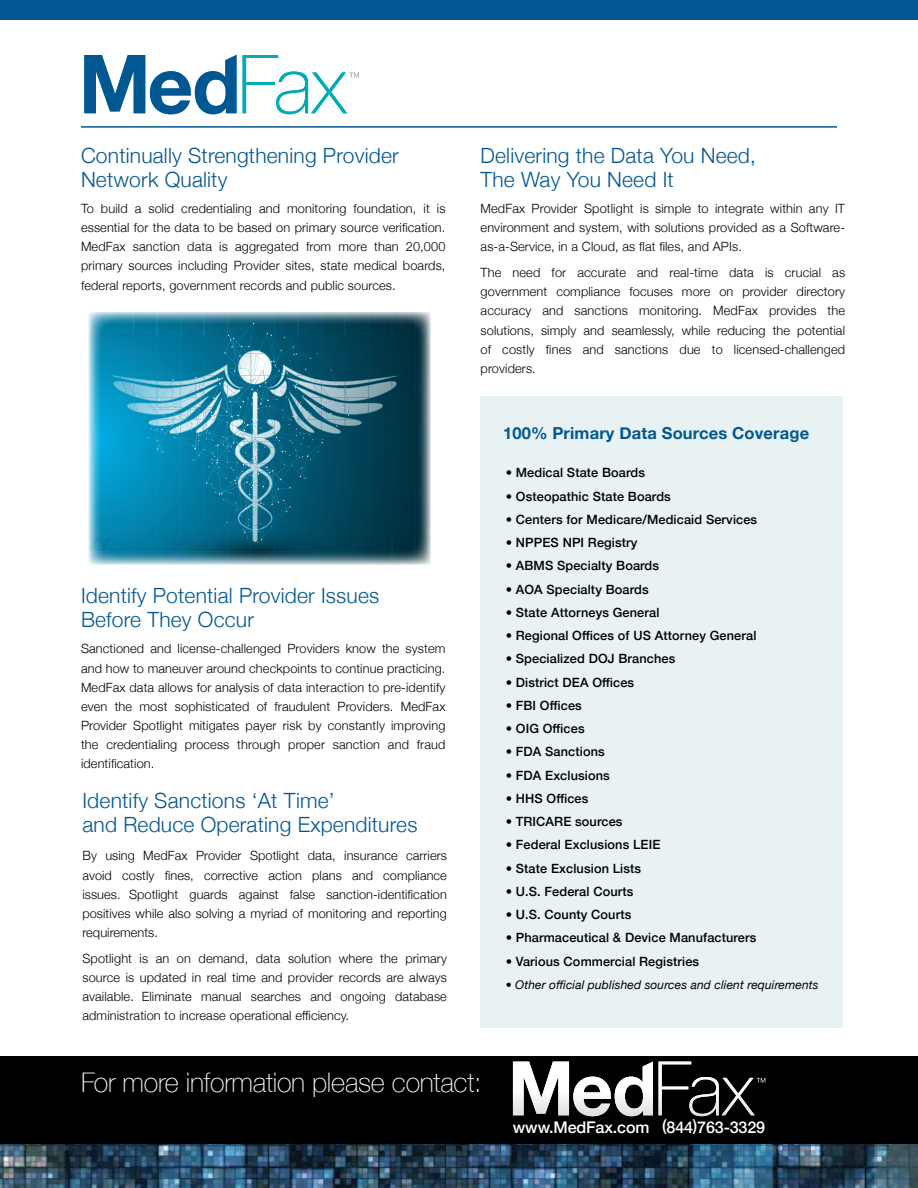
<style>
.page{position:relative;width:918px;height:1188px;background:#fff}
.page>*{position:absolute;margin:0;border:0;box-sizing:border-box;transform-origin:0 0}
.t1{font:100 27px "Helvetica Neue";letter-spacing:-.01em;color:#fff}
.t2{font:300 21px/24px "Helvetica Neue";letter-spacing:.01em;color:#005792}
.t3{font:700 16.5px "Helvetica Neue";letter-spacing:.01em;color:#005792}
.t4{font:500 16.2px "Helvetica Neue";letter-spacing:-.01em;color:#fff}
.t5{font:300 12.75px/19.2px "Helvetica Neue";letter-spacing:.01em;color:#000;text-align:justify}
.t6{font:500 12.75px "Helvetica Neue";letter-spacing:.01em;color:#000}
.t7{font:italic 12px "Helvetica Neue";letter-spacing:.01em;color:#000}
</style>
<div class="page">
<div style="left:481px;top:396px;width:362px;height:632px;background:#e8f2f3"></div>
<div style="left:0;top:0;width:918px;height:20px;background:#005792"></div>
<div style="left:0;top:1056px;width:918px;height:104px;background:#000"></div>
<img style="left:0;top:1145px;width:918px;height:43px">
<svg style="left:513px;top:1062px;width:140px;height:54px"></svg>
<svg style="left:659px;top:1062px;width:106px;height:54px"></svg>
<svg style="left:84px;top:55px;width:153px;height:59px"></svg>
<svg style="left:243px;top:55px;width:116px;height:59px"></svg>
<hr style="left:81px;top:126px;width:756px;height:2px;background:#005792">
<svg style="left:88px;top:312px;width:343px;height:253px;background:#257690"></svg>
<h2 class="t2" style="left:81px;top:142px;width:319px">Continually Strengthening Provider<br>Network Quality</h2>
<p class="t5" style="left:81px;top:198px;width:366px">To build a solid credentialing and monitoring foundation, it is essential for the data to be based on primary source verification.<br>MedFax sanction data is aggregated from more than 20,000 primary sources including Provider sites, state medical boards, federal reports, government records and public sources.</p>
<h2 class="t2" style="left:81px;top:582px;width:300px">Identify Potential Provider Issues<br>Before They Occur</h2>
<p class="t5" style="left:81px;top:638px;width:366px">Sanctioned and license-challenged Providers know the system and how to maneuver around checkpoints to continue practicing.<br>MedFax data allows for analysis of data interaction to pre-identify even the most sophisticated of fraudulent Providers. MedFax Provider Spotlight mitigates payer risk by constantly improving the credentialing process through proper sanction and fraud identification.</p>
<h2 class="t2" style="left:82px;top:787px;width:337px">Identify Sanctions ‘At Time’<br>and Reduce Operating Expenditures</h2>
<p class="t5" style="left:82px;top:845px;width:366px">By using MedFax Provider Spotlight data, insurance carriers avoid costly fines, corrective action plans and compliance issues. Spotlight guards against false sanction-identification positives while also solving a myriad of monitoring and reporting requirements.</p>
<p class="t5" style="left:82px;top:948px;width:366px">Spotlight is an on demand, data solution where the primary source is updated in real time and provider records are always available. Eliminate manual searches and ongoing database administration to increase operational efficiency.</p>
<h2 class="t2" style="left:481px;top:142px;width:277px">Delivering the Data You Need,<br>The Way You Need It</h2>
<p class="t5" style="left:481px;top:198px;width:366px">MedFax Provider Spotlight is simple to integrate within any IT environment and system, with solutions provided as a Software&shy;as-a-Service, in a Cloud, as flat files, and APIs.</p>
<p class="t5" style="left:481px;top:262px;width:366px">The need for accurate and real-time data is crucial as government compliance focuses more on provider directory accuracy and sanctions monitoring. MedFax provides the solutions, simply and seamlessly, while reducing the potential of costly fines and sanctions due to licensed-challenged providers.</p>
<p class="t3" style="left:503px;top:420px;width:308px">100% Primary Data Sources Coverage</p>
<p class="t6" style="left:506px;top:462px;width:141px">• Medical State Boards</p>
<p class="t6" style="left:506px;top:486px;width:167px">• Osteopathic State Boards</p>
<p class="t6" style="left:506px;top:509px;width:253px">• Centers for Medicare/Medicaid Services</p>
<p class="t6" style="left:506px;top:532px;width:133px">• NPPES NPI Registry</p>
<p class="t6" style="left:506px;top:555px;width:155px">• ABMS Specialty Boards</p>
<p class="t6" style="left:506px;top:579px;width:145px">• AOA Specialty Boards</p>
<p class="t6" style="left:506px;top:602px;width:155px">• State Attorneys General</p>
<p class="t6" style="left:506px;top:625px;width:252px">• Regional Offices of US Attorney General</p>
<p class="t6" style="left:506px;top:649px;width:171px">• Specialized DOJ Branches</p>
<p class="t6" style="left:506px;top:672px;width:130px">• District DEA Offices</p>
<p class="t6" style="left:506px;top:695px;width:78px">• FBI Offices</p>
<p class="t6" style="left:506px;top:718px;width:81px">• OIG Offices</p>
<p class="t6" style="left:506px;top:742px;width:101px">• FDA Sanctions</p>
<p class="t6" style="left:506px;top:765px;width:106px">• FDA Exclusions</p>
<p class="t6" style="left:506px;top:788px;width:84px">• HHS Offices</p>
<p class="t6" style="left:506px;top:811px;width:118px">• TRICARE sources</p>
<p class="t6" style="left:506px;top:835px;width:156px">• Federal Exclusions LEIE</p>
<p class="t6" style="left:506px;top:858px;width:137px">• State Exclusion Lists</p>
<p class="t6" style="left:506px;top:881px;width:129px">• U.S. Federal Courts</p>
<p class="t6" style="left:506px;top:904px;width:127px">• U.S. County Courts</p>
<p class="t6" style="left:506px;top:928px;width:252px">• Pharmaceutical &amp; Device Manufacturers</p>
<p class="t6" style="left:506px;top:951px;width:195px">• Various Commercial Registries</p>
<p class="t7" style="left:506px;top:976px;width:314px">• Other official published sources and client requirements</p>
<h1 class="t1" style="left:81px;top:1062px;width:402px">For more information please contact:</h1>
<p class="t4" style="left:513px;top:1114px;width:254px">www.MedFax.com (844)763-3329</p>
</div>
